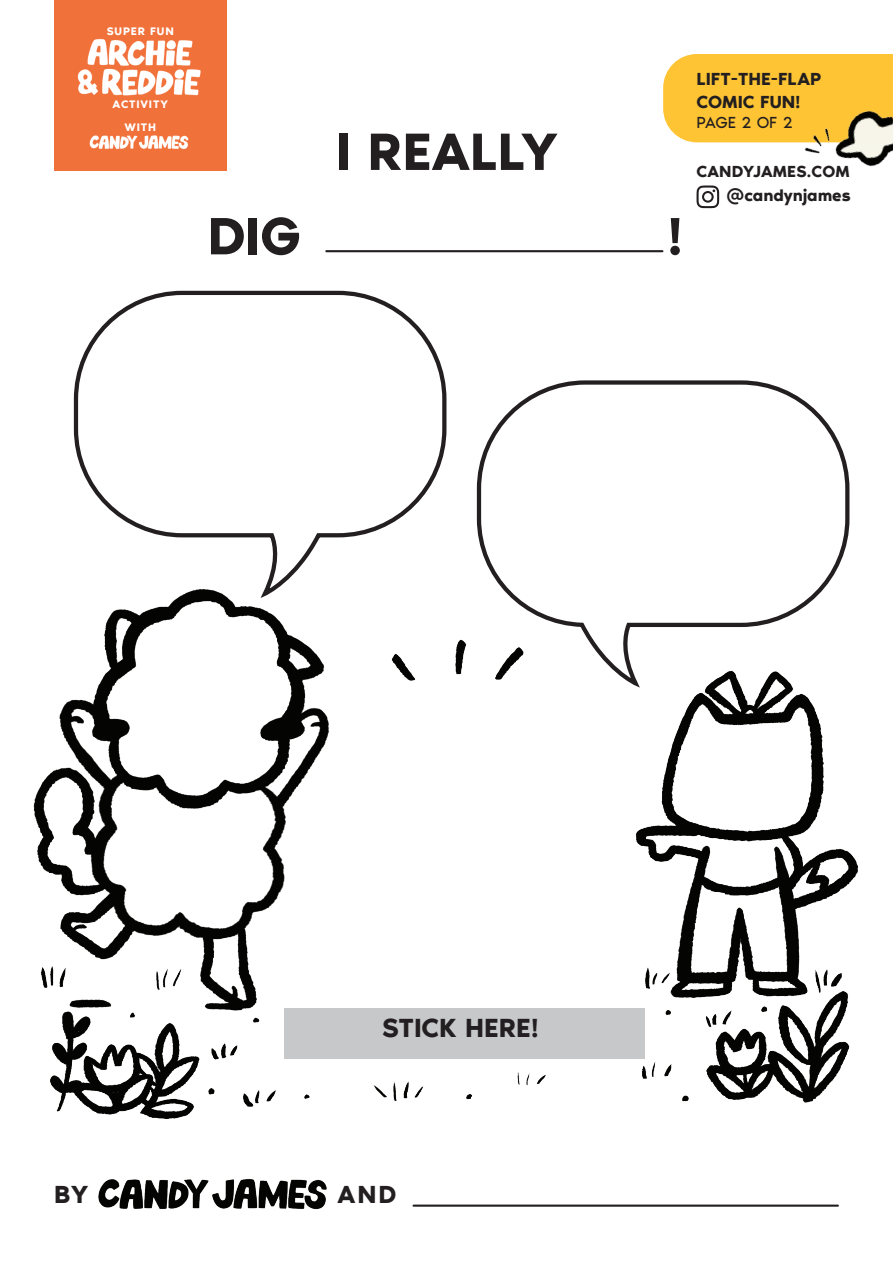
<style>
.page{position:relative;width:893px;height:1263px;background:#fff}
.page>*{position:absolute;margin:0;border:0;box-sizing:border-box;transform-origin:0 0}
.t1{font:600 54px "Noir Pro";letter-spacing:-.01em;color:#231f20}
.t2{font:600 27px "Noir Pro";letter-spacing:-.01em;color:#231f20}
.t3{font:600 25.35px "Noir Pro";color:#231f20}
.t4{font:600 18px/22.5px "Noir Pro";color:#231f20}
.t5{font:600 16.5px/24px "Noir Pro";color:#231f20;text-align:right}
.t6{font:16.5px "Noir Pro";letter-spacing:-.02em;color:#231f20}
.t7{font:600 11.25px/22.6px "Noir Pro";letter-spacing:.075em;color:#fff;text-align:center}
</style>
<div class="page">
<img style="left:33px;top:612px;width:825px;height:507px">
<svg style="left:73px;top:290px;width:374px;height:322px"></svg>
<svg style="left:475px;top:380px;width:377px;height:303px"></svg>
<hr style="left:326px;top:250px;width:336px;height:2px;background:#231f20">
<hr style="left:414px;top:1204px;width:424px;height:3px;background:#231f20">
<div style="left:284px;top:1008px;width:360px;height:50px;background:#c7c8ca"></div>
<div style="left:54px;top:0;width:173px;height:170px;background:#f1713b"></div>
<img style="left:89px;top:135px;width:100px;height:15px">
<img style="left:98px;top:1179px;width:229px;height:31px">
<img style="left:87px;top:39px;width:106px;height:27px">
<img style="left:77px;top:68px;width:124px;height:28px">
<div style="left:663px;top:54px;width:230px;height:88px;background:#fec434"></div>
<img style="left:816px;top:94px;width:77px;height:73px">
<img style="left:793px;top:118px;width:51px;height:45px">
<svg style="left:696px;top:185px;width:23px;height:23px"></svg>
<p class="t7" style="left:107px;top:19px;width:69px">SUPER FUN</p>
<p class="t7" style="left:113px;top:92px;width:57px">ACTIVITY<br>WITH</p>
<h1 class="t1" style="left:335px;top:109px;width:224px">I REALLY</h1>
<h1 class="t1" style="left:208px;top:194px;width:95px">DIG</h1>
<h1 class="t1" style="left:667px;top:194px;width:18px">!</h1>
<p class="t4" style="left:696px;top:67px;width:126px">LIFT-THE-FLAP<br>COMIC FUN!</p>
<p class="t6" style="left:696px;top:110px;width:98px">PAGE 2 OF 2</p>
<p class="t5" style="left:696px;top:159px;width:156px">CANDYJAMES.COM @candynjames</p>
<h2 class="t2" style="left:382px;top:1006px;width:159px">STICK HERE!</h2>
<h3 class="t3" style="left:54px;top:1174px;width:36px">BY</h3>
<h3 class="t3" style="left:338px;top:1174px;width:60px">AND</h3>
</div>
